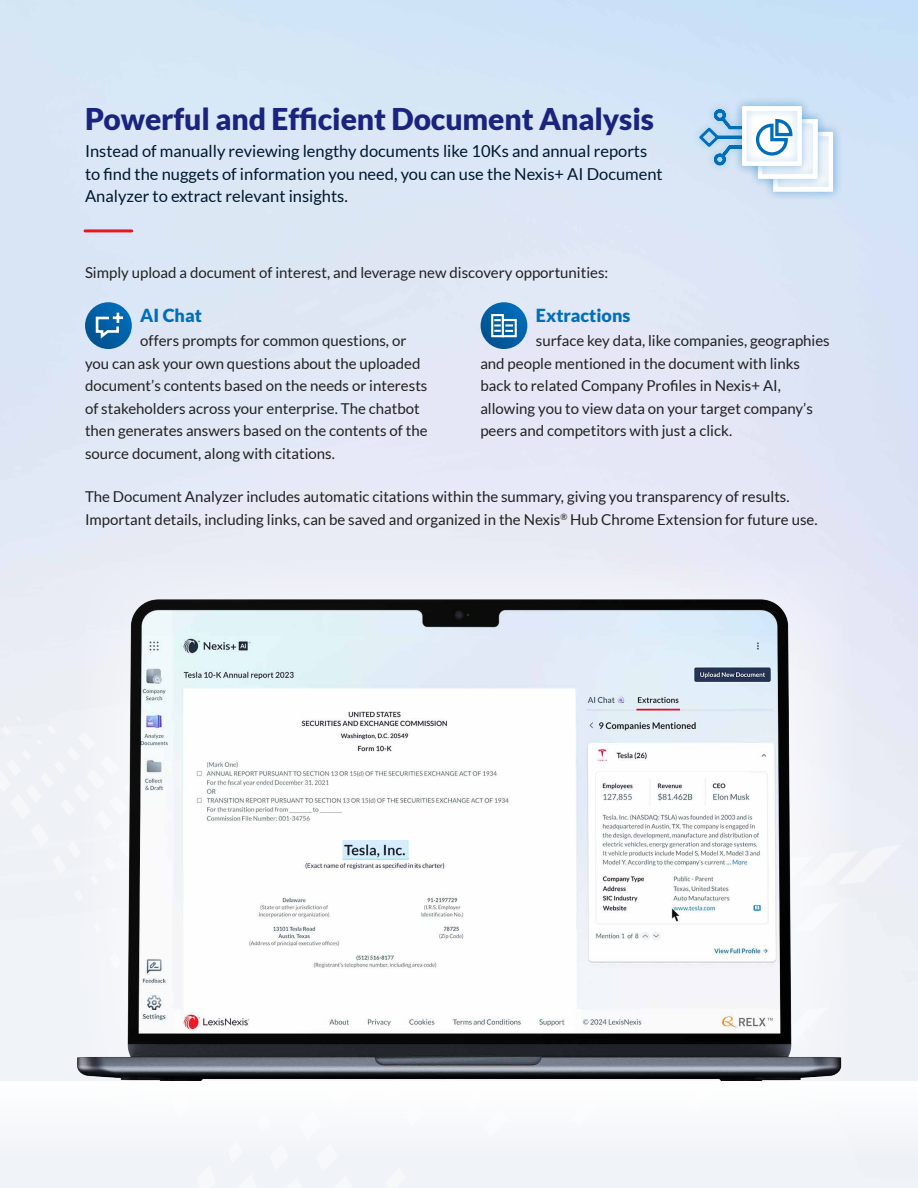
<style>
.page{position:relative;width:918px;height:1188px;background:#fff}
.page>*{position:absolute;margin:0;border:0;box-sizing:border-box;transform-origin:0 0}
.t1{font:900 30px "Lato";letter-spacing:-.005em;color:#1a237e}
.t2{font:900 18px "Lato";color:#006ebb}
.t3{font:16.5px/22.5px "Lato";color:#00172e}
.t4{font:15px/22.5px "Lato";color:#212121}
</style>
<div class="page">
<img style="left:0;top:0;width:918px;height:1081px">
<div style="left:77px;top:555px;width:779px;height:572px;background:#eaecf5"></div>
<div style="left:31px;top:823px;width:18px;height:24px;background:#f3f5f8;border-radius:8px"></div>
<div style="left:10px;top:794px;width:21px;height:26px;background:#f5f7f9;border-radius:8px"></div>
<svg style="left:0;top:768px;width:11px;height:24px"></svg>
<div style="left:26px;top:784px;width:16px;height:20px;background:#f5f7f9;border-radius:7px"></div>
<div style="left:7px;top:759px;width:14px;height:17px;background:#f5f7f9;border-radius:6px"></div>
<div style="left:22px;top:750px;width:9px;height:11px;background:#f5f7f9;border-radius:4px"></div>
<div style="left:2px;top:726px;width:9px;height:10px;background:#f5f6f9;border-radius:3px"></div>
<div style="left:36px;top:739px;width:6px;height:7px;background:#f5f6f9;border-radius:2px"></div>
<svg style="left:16px;top:716px;width:5px;height:6px"></svg>
<div style="left:867px;top:769px;width:35px;height:312px;background:#eef1f6"></div>
<img style="left:38px;top:572px;width:829px;height:510px">
<hr style="left:85px;top:229px;width:47px;height:3px;background:#e8171f">
<svg style="left:481px;top:302px;width:46px;height:47px"></svg>
<svg style="left:490px;top:313px;width:28px;height:25px"></svg>
<svg style="left:85px;top:302px;width:47px;height:47px"></svg>
<svg style="left:94px;top:313px;width:29px;height:28px"></svg>
<div style="left:0;top:1082px;width:918px;height:106px;background:#f5f7fa"></div>
<div style="left:692px;top:101px;width:61px;height:72px;background:#d3e4f5"></div>
<svg style="left:698px;top:108px;width:34px;height:58px"></svg>
<div style="left:764px;top:122px;width:79px;height:79px;background:#006ebb;opacity:.3"></div>
<div style="left:774px;top:132px;width:59px;height:59px;border:4px solid #fff"></div>
<div style="left:748px;top:110px;width:79px;height:78px;background:#006ebb;opacity:.3"></div>
<div style="left:758px;top:119px;width:59px;height:60px;border:4px solid #fff"></div>
<div style="left:732px;top:96px;width:80px;height:80px;background:#006ebb;opacity:.3"></div>
<div style="left:733px;top:97px;width:79px;height:79px;background:#006ebb;opacity:.3"></div>
<div style="left:742px;top:106px;width:60px;height:60px;border:4px solid #fff"></div>
<svg style="left:754px;top:117px;width:40px;height:40px"></svg>
<h1 class="t1" style="left:85px;top:102px;width:570px">Powerful and Efficient Document Analysis</h1>
<p class="t3" style="left:85px;top:140px;width:579px">Instead of manually reviewing lengthy documents like 10Ks and annual reports to find the nuggets of information you need, you can use the Nexis+ AI Document<br>Analyzer to extract relevant insights.</p>
<p class="t4" style="left:85px;top:261px;width:525px">Simply upload a document of interest, and leverage new discovery opportunities:</p>
<p class="t2" style="left:140px;top:304px;width:63px">AI Chat</p>
<p class="t4" style="left:85px;top:329px;width:344px;text-indent:55px">offers prompts for common questions, or you can ask your own questions about the uploaded document’s contents based on the needs or interests of stakeholders across your enterprise. The chatbot then generates answers based on the contents of the source document, along with citations.</p>
<p class="t2" style="left:536px;top:304px;width:96px">Extractions</p>
<p class="t4" style="left:480px;top:329px;width:351px;text-indent:56px">surface key data, like companies, geographies and people mentioned in the document with links back to related Company Profiles in Nexis+ AI, allowing you to view data on your target company’s peers and competitors with just a click.</p>
<p class="t4" style="left:85px;top:486px;width:734px">The Document Analyzer includes automatic citations within the summary, giving you transparency of results.<br>Important details, including links, can be saved and organized in the Nexis<sup>®</sup> Hub Chrome Extension for future use.</p>
</div>
